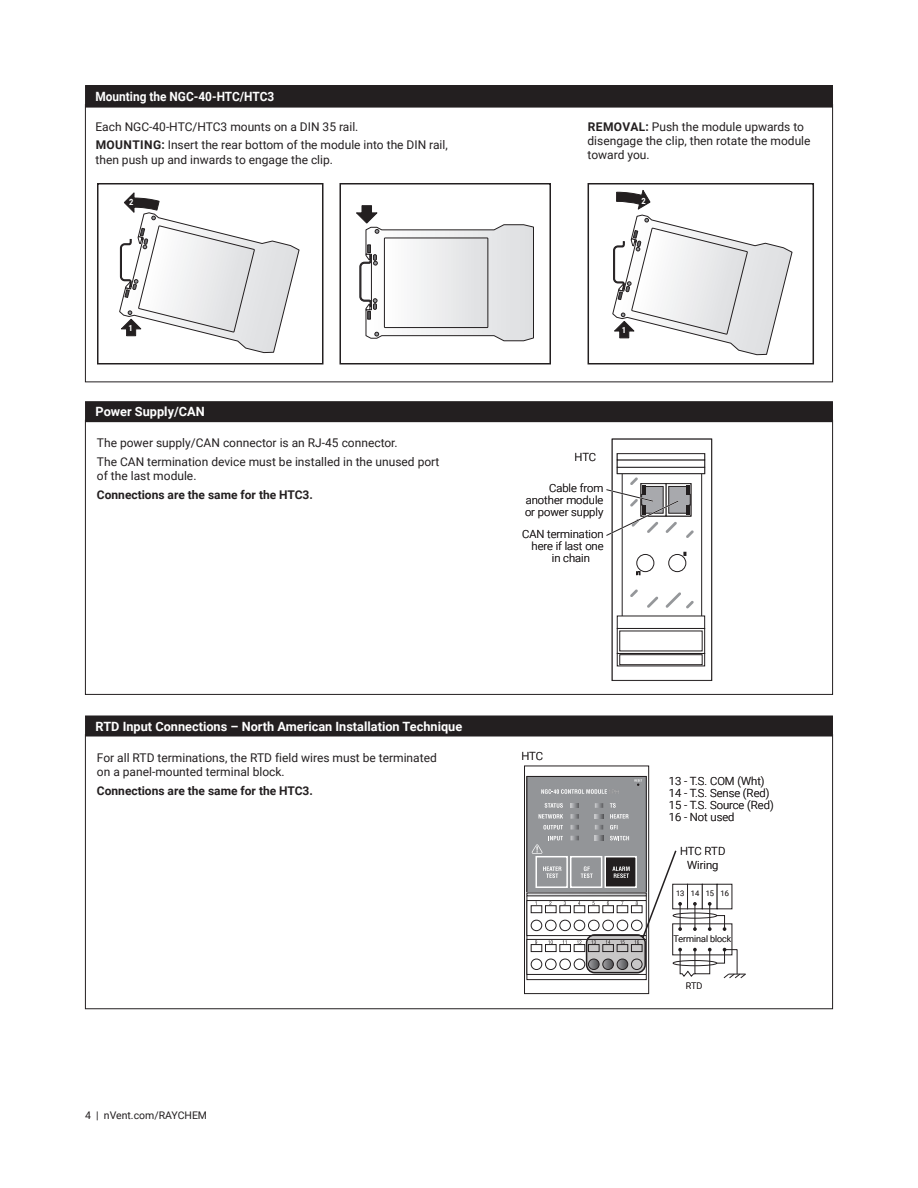
<style>
.page{position:relative;width:918px;height:1188px;background:#fff}
.page>*{position:absolute;margin:0;border:0;box-sizing:border-box;transform-origin:0 0}
.Header_2_reverse_whi{font:700 12.75px "Roboto";color:#fff}
.Header_2_reverse_whi-2{font:700 12.75px "Roboto";color:#fff;scale:.93 1}
.Body_text{font:12px/14.4px "Roboto";color:#231f20}
.Body_text-2{font:700 12px "Roboto";color:#231f20}
.t1{font:300 11.25px/12px "Roboto";color:#231f20;text-align:justify}
.t2{font:10.5px "Roboto";color:#231f20}
.t3{font:300 9px "Roboto";color:#231f20}
.t4{font:700 8.55px "Roboto Condensed";color:#fff}
.t5{font:300 7.5px "Roboto";color:#231f20}
.s1{font-weight:700}
</style>
<div class="page">
<svg style="left:119px;top:192px;width:181px;height:161px"></svg>
<div style="left:97px;top:183px;width:227px;height:181px;border:2px solid #231f20"></div>
<svg style="left:356px;top:205px;width:178px;height:136px"></svg>
<div style="left:339px;top:183px;width:212px;height:181px;border:2px solid #231f20"></div>
<svg style="left:612px;top:190px;width:181px;height:165px"></svg>
<div style="left:588px;top:183px;width:226px;height:181px;border:2px solid #231f20"></div>
<div style="left:86px;top:86px;width:746px;height:21px;background:#231f20"></div>
<div style="left:85px;top:85px;width:748px;height:23px;border:2px solid #231f20"></div>
<div style="left:86px;top:402px;width:746px;height:19px;background:#231f20"></div>
<div style="left:85px;top:401px;width:748px;height:21px;border:2px solid #231f20"></div>
<svg style="left:606px;top:438px;width:107px;height:243px"></svg>
<div style="left:86px;top:716px;width:746px;height:20px;background:#231f20"></div>
<div style="left:702px;top:884px;width:16px;height:25px;border:1px solid #231f20"></div>
<div style="left:673px;top:960px;width:44px;height:6px;border:1px solid #231f20;border-radius:50%"></div>
<div style="left:673px;top:913px;width:44px;height:5px;border:1px solid #231f20;border-radius:50%"></div>
<svg style="left:708px;top:902px;width:18px;height:29px"></svg>
<svg style="left:708px;top:948px;width:38px;height:31px"></svg>
<svg style="left:526px;top:775px;width:121px;height:206px"></svg>
<div style="left:524px;top:766px;width:125px;height:228px;border:1px solid #231f20"></div>
<svg style="left:529px;top:896px;width:116px;height:82px"></svg>
<div style="left:527px;top:776px;width:119px;height:117px;background:#939598"></div>
<div style="left:527px;top:776px;width:120px;height:117px;border:1px solid #231f20"></div>
<svg style="left:529px;top:902px;width:48px;height:32px"></svg>
<div style="left:527px;top:900px;width:120px;height:36px;border:1px solid #231f20"></div>
<div style="left:574px;top:906px;width:11px;height:7px;background:#fff"></div>
<div style="left:574px;top:905px;width:11px;height:8px;border:1px solid #231f20"></div>
<div style="left:531px;top:906px;width:11px;height:7px;background:#fff"></div>
<div style="left:531px;top:905px;width:11px;height:8px;border:1px solid #231f20"></div>
<div style="left:531px;top:920px;width:11px;height:11px;background:#fff;border-radius:50%"></div>
<div style="left:531px;top:920px;width:11px;height:11px;border:1px solid #231f20;border-radius:50%"></div>
<div style="left:545px;top:906px;width:11px;height:7px;background:#fff"></div>
<div style="left:545px;top:905px;width:11px;height:8px;border:1px solid #231f20"></div>
<div style="left:545px;top:920px;width:11px;height:11px;background:#fff;border-radius:50%"></div>
<div style="left:545px;top:920px;width:11px;height:11px;border:1px solid #231f20;border-radius:50%"></div>
<div style="left:560px;top:906px;width:10px;height:7px;background:#fff"></div>
<div style="left:560px;top:905px;width:11px;height:8px;border:1px solid #231f20"></div>
<div style="left:560px;top:920px;width:10px;height:11px;background:#fff;border-radius:50%"></div>
<div style="left:560px;top:920px;width:11px;height:11px;border:1px solid #231f20;border-radius:50%"></div>
<div style="left:574px;top:920px;width:11px;height:11px;background:#fff;border-radius:50%"></div>
<div style="left:574px;top:920px;width:11px;height:11px;border:1px solid #231f20;border-radius:50%"></div>
<svg style="left:529px;top:941px;width:48px;height:32px"></svg>
<div style="left:527px;top:939px;width:120px;height:36px;border:1px solid #231f20"></div>
<div style="left:574px;top:945px;width:11px;height:7px;background:#fff"></div>
<div style="left:574px;top:944px;width:11px;height:8px;border:1px solid #231f20"></div>
<div style="left:531px;top:945px;width:11px;height:7px;background:#fff"></div>
<div style="left:531px;top:944px;width:11px;height:8px;border:1px solid #231f20"></div>
<div style="left:531px;top:959px;width:11px;height:11px;background:#fff;border-radius:50%"></div>
<div style="left:531px;top:959px;width:11px;height:11px;border:1px solid #231f20;border-radius:50%"></div>
<div style="left:545px;top:945px;width:11px;height:7px;background:#fff"></div>
<div style="left:545px;top:944px;width:11px;height:8px;border:1px solid #231f20"></div>
<div style="left:545px;top:959px;width:11px;height:11px;background:#fff;border-radius:50%"></div>
<div style="left:545px;top:959px;width:11px;height:11px;border:1px solid #231f20;border-radius:50%"></div>
<div style="left:560px;top:945px;width:10px;height:7px;background:#fff"></div>
<div style="left:560px;top:944px;width:11px;height:8px;border:1px solid #231f20"></div>
<div style="left:560px;top:959px;width:10px;height:11px;background:#fff;border-radius:50%"></div>
<div style="left:560px;top:959px;width:11px;height:11px;border:1px solid #231f20;border-radius:50%"></div>
<div style="left:574px;top:959px;width:11px;height:11px;background:#fff;border-radius:50%"></div>
<div style="left:574px;top:959px;width:11px;height:11px;border:1px solid #231f20;border-radius:50%"></div>
<div style="left:535px;top:856px;width:33px;height:32px;border:2px solid #fff"></div>
<div style="left:570px;top:856px;width:32px;height:32px;border:2px solid #fff"></div>
<svg style="left:545px;top:803px;width:18px;height:5px"></svg>
<svg style="left:539px;top:814px;width:24px;height:5px"></svg>
<svg style="left:543px;top:825px;width:20px;height:5px"></svg>
<svg style="left:548px;top:836px;width:15px;height:4px"></svg>
<svg style="left:543px;top:867px;width:18px;height:11px"></svg>
<svg style="left:541px;top:789px;width:66px;height:5px"></svg>
<svg style="left:571px;top:803px;width:8px;height:5px"></svg>
<svg style="left:571px;top:814px;width:8px;height:5px"></svg>
<svg style="left:571px;top:825px;width:8px;height:5px"></svg>
<svg style="left:571px;top:836px;width:8px;height:4px"></svg>
<svg style="left:610px;top:803px;width:6px;height:5px"></svg>
<svg style="left:610px;top:814px;width:19px;height:5px"></svg>
<svg style="left:610px;top:825px;width:8px;height:5px"></svg>
<svg style="left:610px;top:836px;width:19px;height:4px"></svg>
<svg style="left:595px;top:803px;width:8px;height:5px"></svg>
<svg style="left:595px;top:814px;width:8px;height:5px"></svg>
<svg style="left:595px;top:825px;width:8px;height:5px"></svg>
<svg style="left:595px;top:836px;width:8px;height:4px"></svg>
<svg style="left:635px;top:779px;width:7px;height:7px"></svg>
<svg style="left:548px;top:940px;width:5px;height:4px"></svg>
<svg style="left:563px;top:940px;width:3px;height:4px"></svg>
<svg style="left:577px;top:849px;width:120px;height:128px"></svg>
<svg style="left:587px;top:935px;width:58px;height:38px;background:#9e9c9d"></svg>
<div style="left:586px;top:934px;width:60px;height:39px;border:2px solid #231f20;border-radius:8px"></div>
<svg style="left:532px;top:844px;width:10px;height:10px"></svg>
<p class="Header_2_reverse_whi-2" style="left:96px;top:88px;width:194px">Mounting the NGC-40-HTC/HTC3</p>
<p class="Body_text" style="left:95px;top:119px;width:264px">Each NGC-40-HTC/HTC3 mounts on a DIN 35 rail.</p>
<p class="Body_text" style="left:95px;top:137px;width:354px"><span class="s1">MOUNTING:</span> Insert the rear bottom of the module into the DIN rail, then push up and inwards to engage the clip.</p>
<p class="t4" style="left:129px;top:196px;width:6px">2</p>
<p class="t4" style="left:129px;top:322px;width:6px">1</p>
<p class="Header_2_reverse_whi" style="left:96px;top:403px;width:111px">Power Supply/CAN</p>
<p class="Body_text" style="left:97px;top:435px;width:302px">The power supply/CAN connector is an RJ-45 connector.</p>
<p class="Body_text" style="left:97px;top:454px;width:344px">The CAN termination device must be installed in the unused port of the last module.</p>
<p class="Body_text-2" style="left:97px;top:486px;width:218px">Connections are the same for the HTC3.</p>
<p class="Body_text" style="left:588px;top:119px;width:225px"><span class="s1">REMOVAL:</span> Push the module upwards to disengage the clip, then rotate the module toward you.</p>
<p class="t4" style="left:642px;top:195px;width:6px">2</p>
<p class="t4" style="left:622px;top:324px;width:6px">1</p>
<p class="t1" style="left:575px;top:450px;width:23px">HTC</p>
<p class="t1" style="left:525px;top:481px;width:80px;text-indent:24px">Cable from another module or power supply</p>
<p class="t1" style="left:522px;top:528px;width:83px">CAN termination</p>
<p class="t1" style="left:532px;top:540px;width:74px">here if last one</p>
<p class="t1" style="left:552px;top:552px;width:40px">in chain</p>
<p class="Header_2_reverse_whi" style="left:96px;top:717px;width:368px">RTD Input Connections – North American Installation Technique</p>
<p class="Body_text" style="left:97px;top:750px;width:341px">For all RTD terminations, the RTD field wires must be terminated on a panel-mounted terminal block.</p>
<p class="Body_text-2" style="left:97px;top:782px;width:218px">Connections are the same for the HTC3.</p>
<p class="t1" style="left:521px;top:750px;width:23px">HTC</p>
<p class="t2" style="left:85px;top:1108px;width:124px">4 | nVent.com/RAYCHEM</p>
<p class="t1" style="left:669px;top:775px;width:106px;text-align:left">13 - T.S. COM (Wht)<br>14 - T.S. Sense (Red)<br>15 - T.S. Source (Red)<br>16 - Not used</p>
<p class="t1" style="left:680px;top:844px;width:47px;line-height:13.5px;text-align:center">HTC RTD<br>Wiring</p>
<p class="t5" style="left:676px;top:888px;width:54px">13 14 15 16</p>
<p class="t3" style="left:674px;top:932px;width:59px">Terminal block</p>
<p class="t3" style="left:686px;top:979px;width:18px">RTD</p>
</div>
